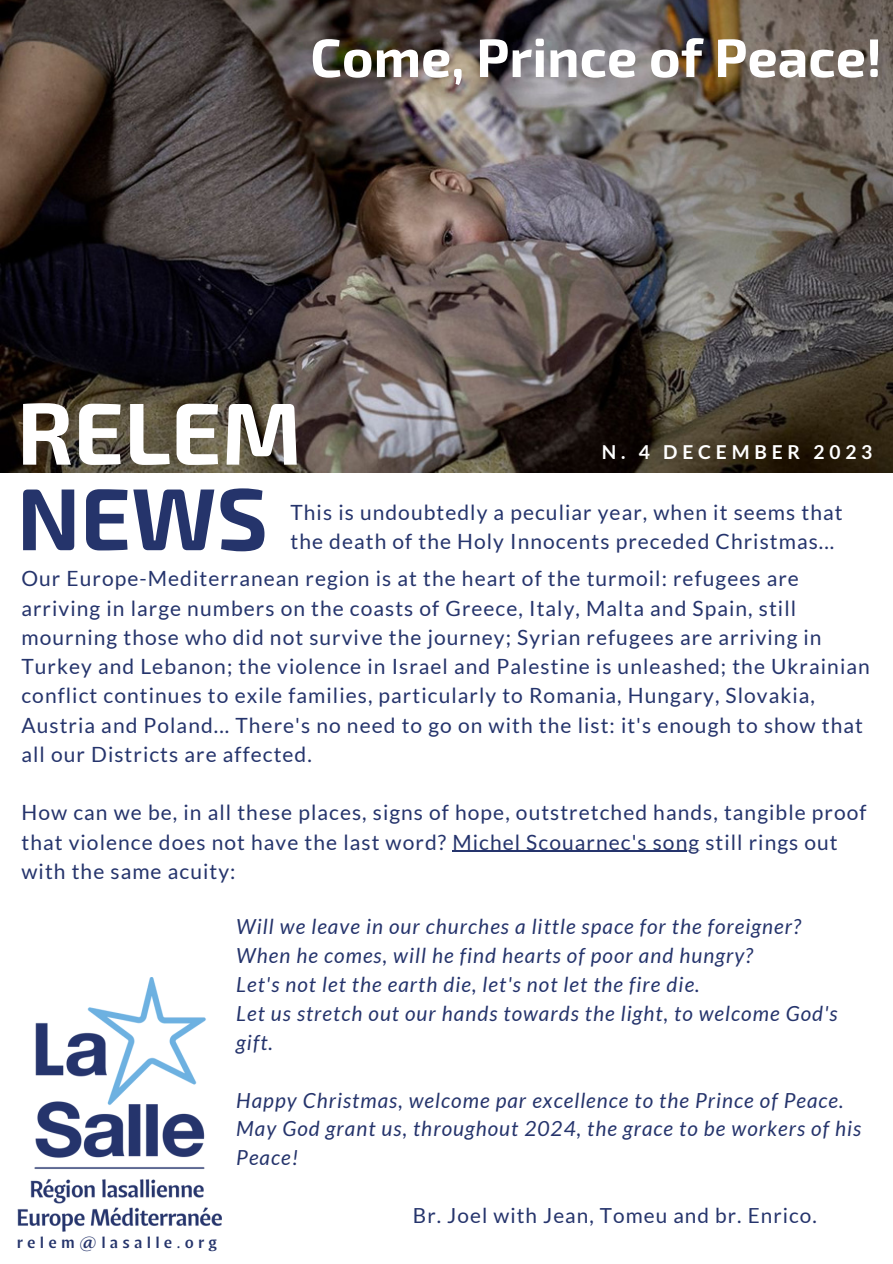
<style>
.page{position:relative;width:893px;height:1264px;background:#fff}
.page>*{position:absolute;margin:0;border:0;box-sizing:border-box;transform-origin:0 0}
.t1{font:700 87.9px "Exo 2";color:#fff}
.t2{font:700 87.9px "Exo 2";color:#25346b}
.t3{font:700 54px "Exo 2";color:#fff}
.t4{font:21px/29.2px "Lato";letter-spacing:.05em;color:#25346c}
.t5{font:italic 20.7px/29px "Lato";letter-spacing:.05em;color:#25346c}
.t6{font:20.7px "Lato";letter-spacing:.05em;color:#25346c}
.t7{font:700 19.2px "Lato";letter-spacing:.25em;color:#fff}
.t8{font:16.5px "Indivisa Display Sans";letter-spacing:.25em;color:#25346b}
</style>
<div class="page">
<img style="left:17px;top:977px;width:205px;height:255px">
<img style="left:0;top:0;width:892px;height:472px">
<hr style="left:452px;top:850px;width:248px;height:2px;background:#25346c">
<p class="t3" style="left:310px;top:22px;width:573px">Come, Prince of Peace!</p>
<p class="t1" style="left:17px;top:376px;width:286px">RELEM</p>
<p class="t2" style="left:17px;top:461px;width:252px">NEWS</p>
<p class="t4" style="left:21px;top:563px;width:849px">Our Europe-Mediterranean region is at the heart of the turmoil: refugees are arriving in large numbers on the coasts of Greece, Italy, Malta and Spain, still mourning those who did not survive the journey; Syrian refugees are arriving in Turkey and Lebanon; the violence in Israel and Palestine is unleashed; the Ukrainian conflict continues to exile families, particularly to Romania, Hungary, Slovakia, Austria and Poland... There's no need to go on with the list: it's enough to show that all our Districts are affected.</p>
<p class="t7" style="left:602px;top:440px;width:272px">N. 4 DECEMBER 2023</p>
<p class="t4" style="left:290px;top:497px;width:553px">This is undoubtedly a peculiar year, when it seems that the death of the Holy Innocents preceded Christmas...</p>
<p class="t4" style="left:21px;top:797px;width:846px">How can we be, in all these places, signs of hope, outstretched hands, tangible proof that violence does not have the last word? Michel Scouarnec's song still rings out with the same acuity:</p>
<p class="t5" style="left:236px;top:911px;width:566px">Will we leave in our churches a little space for the foreigner?</p>
<p class="t5" style="left:236px;top:940px;width:518px">When he comes, will he find hearts of poor and hungry?</p>
<p class="t5" style="left:236px;top:969px;width:465px">Let's not let the earth die, let's not let the fire die.</p>
<p class="t5" style="left:236px;top:998px;width:603px">Let us stretch out our hands towards the light, to welcome God's gift.</p>
<p class="t5" style="left:236px;top:1085px;width:608px">Happy Christmas, welcome par excellence to the Prince of Peace.</p>
<p class="t5" style="left:236px;top:1113px;width:626px">May God grant us, throughout 2024, the grace to be workers of his<br>Peace!</p>
<p class="t8" style="left:17px;top:1234px;width:201px">relem@lasalle.org</p>
<p class="t6" style="left:413px;top:1202px;width:405px">Br. Joel with Jean, Tomeu and br. Enrico.</p>
</div>
